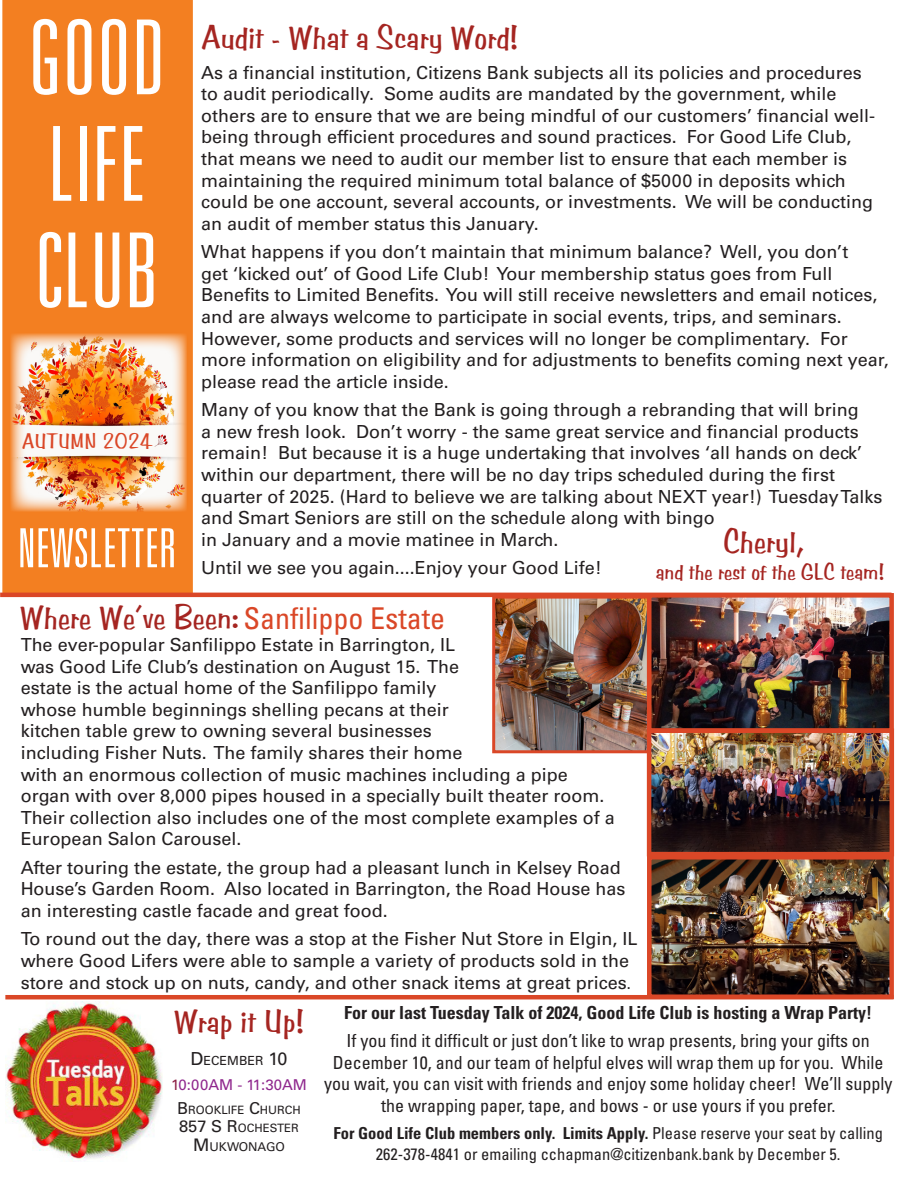
<style>
.page{position:relative;width:918px;height:1188px;background:#fff}
.page>*{position:absolute;margin:0;border:0;box-sizing:border-box;transform-origin:0 0}
.t1{font:300 ultra-condensed 103.5px/106.5px "Univers LT Std";color:#fff}
.t2{font:300 ultra-condensed 54px "Univers LT Std";color:#fff}
.Article_Title{font:33px "Benguiat Frisky";color:#a52521}
.Article_Title-2{font:condensed 30px "Univers LT Std";color:#da4727}
.Article_Title-3{font:22.5px "Benguiat Frisky";color:#a52521}
.t3{font:21px "Benguiat Frisky";color:#da4727}
.t4{font:18px/21.6px "Univers LT Std";color:#231f20}
.t5{font:condensed 18px/21.6px "Univers LT Std";color:#231f20;text-align:center}
.t6{font:700 condensed 18px "Univers LT Std";color:#231f20}
.t7{font:condensed 16.5px/21.6px "Univers LT Std";color:#231f20;text-align:center}
.t8{font:15px "Univers LT Std";color:#8f278d}
.t9{font:12.6px "Univers LT Std";color:#231f20}
.t10{font:12.15px "Univers LT Std";color:#231f20}
.t11{font:11.55px "Univers LT Std";color:#231f20}
.s1{font-family:"Benguiat Frisky";font-stretch:normal;font-size:33px;color:#a52521}
.s2{font-stretch:condensed}
.s3{font-weight:700}
.s4{font-size:18px}
.s5{color:#8c1f44}
.s6{font-size:16.5px}
.s7{font-size:17.4px}
</style>
<div class="page">
<img style="left:652px;top:598px;width:237px;height:253px">
<div style="left:647px;top:593px;width:247px;height:140px;border:4px solid #da4727"></div>
<div style="left:2px;top:0;width:191px;height:593px;background:#f37f21"></div>
<hr style="left:0;top:593px;width:892px;height:4px;background:#da4727">
<img style="left:11px;top:334px;width:175px;height:178px">
<img style="left:652px;top:860px;width:237px;height:134px">
<div style="left:647px;top:855px;width:247px;height:144px;border:4px solid #da4727"></div>
<div style="left:647px;top:728px;width:247px;height:128px;border:4px solid #da4727"></div>
<img style="left:496px;top:600px;width:150px;height:149px">
<div style="left:492px;top:596px;width:158px;height:157px;border:3px solid #da4727"></div>
<hr style="left:5px;top:995px;width:889px;height:4px;background:#da4727">
<img style="left:5px;top:1002px;width:157px;height:159px">
<p class="t1" style="left:28px;top:4px;width:140px">GOOD<br>LIFE<br>CLUB</p>
<p class="Article_Title" style="left:202px;top:17px;width:318px">Audit - What a Scary Word!</p>
<p class="t4" style="left:201px;top:62px;width:676px">As a financial institution, Citizens Bank subjects all its policies and procedures to audit periodically. Some audits are mandated by the government, while others are to ensure that we are being mindful of our customers’ financial well&shy;being through efficient procedures and sound practices. For Good Life Club, that means we need to audit our member list to ensure that each member is maintaining the required minimum total balance of $5000 in deposits which could be one account, several accounts, or investments. We will be conducting an audit of member status this January.</p>
<p class="t4" style="left:201px;top:241px;width:689px">What happens if you don’t maintain that minimum balance? Well, you don’t<br>get ‘kicked out’ of Good Life Club! Your membership status goes from Full Benefits to Limited Benefits. You will still receive newsletters and email notices, and are always welcome to participate in social events, trips, and seminars.<br>However, some products and services will no longer be complimentary. For more information on eligibility and for adjustments to benefits coming next year, please read the article inside.</p>
<p class="t4" style="left:201px;top:399px;width:683px">Many of you know that the Bank is going through a rebranding that will bring<br>a new fresh look. Don’t worry - the same great service and financial products remain! But because it is a huge undertaking that involves ‘all hands on deck’ within our department, there will be no day trips scheduled during the first quarter of 2025. (Hard to believe we are talking about NEXT year!) Tuesday Talks and Smart Seniors are still on the schedule along with bingo<br>in January and a movie matinee in March.</p>
<p class="t4" style="left:201px;top:557px;width:402px">Until we see you again....Enjoy your Good Life!</p>
<p class="t3" style="left:22px;top:428px;width:132px">AUTUMN 2024</p>
<p class="Article_Title" style="left:723px;top:521px;width:83px">Cheryl,</p>
<p class="t2" style="left:18px;top:520px;width:160px">NEWSLETTER</p>
<p class="Article_Title-3" style="left:656px;top:558px;width:230px">and the rest of the GLC team!</p>
<p class="Article_Title-2" style="left:20px;top:600px;width:427px"><span class="s1">Where We’ve Been:</span>Sanfilippo Estate</p>
<p class="t4" style="left:21px;top:634px;width:596px">The ever-popular Sanfilippo Estate in Barrington, IL<br>was Good Life Club’s destination on August 15. The<br>estate is the actual home of the Sanfilippo family<br>whose humble beginnings shelling pecans at their<br>kitchen table grew to owning several businesses<br>including Fisher Nuts. The family shares their home<br>with an enormous collection of music machines including a pipe organ with over 8,000 pipes housed in a specially built theater room.<br>Their collection also includes one of the most complete examples of a European Salon Carousel.</p>
<p class="t4" style="left:21px;top:857px;width:606px">After touring the estate, the group had a pleasant lunch in Kelsey Road<br>House’s Garden Room. Also located in Barrington, the Road House has an interesting castle facade and great food.</p>
<p class="t4" style="left:21px;top:928px;width:618px">To round out the day, there was a stop at the Fisher Nut Store in Elgin, IL where Good Lifers were able to sample a variety of products sold in the store and stock up on nuts, candy, and other snack items at great prices<span class="s2">.</span></p>
<p class="t6" style="left:344px;top:1001px;width:530px">For our last Tuesday Talk of 2024, Good Life Club is hosting a Wrap Party!</p>
<p class="t5" style="left:324px;top:1030px;width:570px">If you find it difficult or just don’t like to wrap presents, bring your gifts on December 10, and our team of helpful elves will wrap them up for you. While you wait, you can visit with friends and enjoy some holiday cheer! We’ll supply the wrapping paper, tape, and bows - or use yours if you prefer.</p>
<p class="t7" style="left:333px;top:1122px;width:551px"><span class="s3">For Good Life Club members only. Limits Apply.</span> Please reserve your seat by calling<br>262-378-4841 or emailing cchapman@citizenbank.bank by December 5.</p>
<p class="Article_Title" style="left:174px;top:1001px;width:132px">Wrap it Up!</p>
<p class="t9" style="left:191px;top:1053px;width:98px"><span class="s4">D</span>ECEMBER <span class="s4">10</span></p>
<p class="t8" style="left:171px;top:1075px;width:134px"><span class="s5">1</span>0:00AM - 11:30AM</p>
<p class="t11" style="left:177px;top:1103px;width:125px"><span class="s6">B</span> ROOKLIFE <span class="s6">C</span>HURCH</p>
<p class="t11" style="left:179px;top:1121px;width:121px"><span class="s6">857 S R</span>OCHESTER</p>
<p class="t10" style="left:193px;top:1140px;width:93px"><span class="s7">M</span> UKWONAGO</p>
</div>
